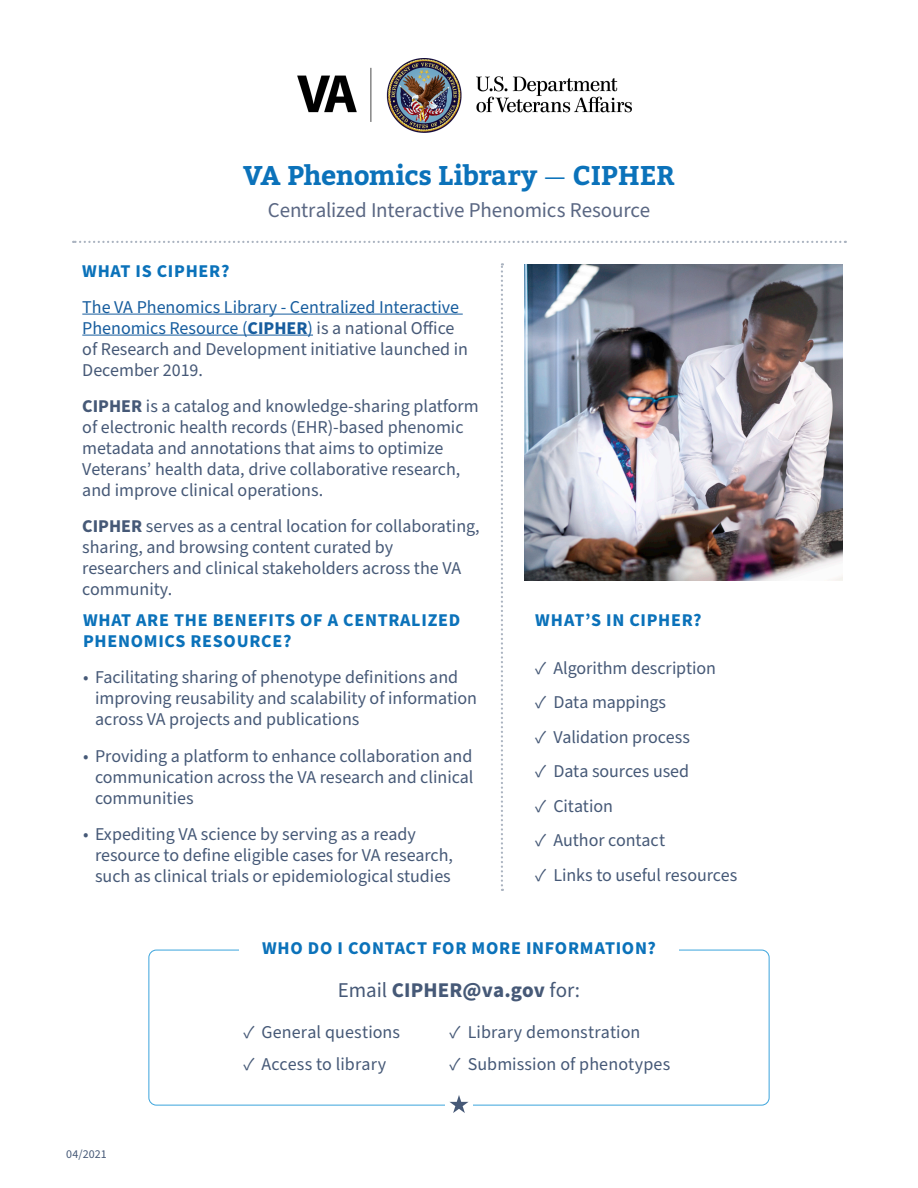
<style>
.page{position:relative;width:918px;height:1188px;background:#fff}
.page>*{position:absolute;margin:0;border:0;box-sizing:border-box;transform-origin:0 0}
.t1{font:700 27px "Bitter";letter-spacing:-.01em;color:#0b72ba}
.t2{font:21px "Source Sans Pro";letter-spacing:-.005em;color:#5a6783}
.What_s_next{font:700 21px "Source Sans Pro";letter-spacing:.005em;color:#465977}
.What_s_next-2{font:18px/21px "Source Sans Pro";color:#465977}
.callout{font:18px "Source Sans Pro";letter-spacing:-.005em;color:#465977}
.t3{font:700 18px/21px "Source Sans Pro";letter-spacing:.04em;color:#0b72ba}
.What_s_next-3{font:12px "Source Sans Pro";letter-spacing:.01em;color:#465977}
.s1{font-family:"Source Sans Pro";font-weight:400}
.s2{color:#175d9e}
.s3{font-weight:700;color:#175d9e}
.s4{font-weight:700}
.s5{font-weight:400}
</style>
<div class="page">
<img style="left:298px;top:58px;width:334px;height:75px">
<hr style="left:82px;top:314px;width:381px;height:1px;background:#175d9e">
<hr style="left:82px;top:335px;width:231px;height:1px;background:#175d9e">
<div style="left:148px;top:950px;width:622px;height:155px;border:1px solid #3ba4dc;border-radius:8px"></div>
<div style="left:239px;top:929px;width:440px;height:52px;background:#fff"></div>
<div style="left:445px;top:1096px;width:28px;height:18px;background:#fff"></div>
<svg style="left:449px;top:1095px;width:20px;height:18px"></svg>
<svg style="left:73px;top:241px;width:773px;height:2px"></svg>
<svg style="left:501px;top:263px;width:2px;height:628px"></svg>
<img style="left:524px;top:264px;width:319px;height:316px">
<p class="t1" style="left:243px;top:158px;width:433px">VA Phenomics Library <span class="s1">—</span> CIPHER</p>
<p class="t2" style="left:268px;top:196px;width:384px">Centralized Interactive Phenomics Resource</p>
<p class="t3" style="left:82px;top:261px;width:149px">WHAT IS CIPHER?</p>
<p class="What_s_next-2" style="left:82px;top:297px;width:387px"><span class="s2">The VA Phenomics Library - Centralized Interactive Phenomics Resource (</span><span class="s3">CIPHER</span><span class="s2">)</span> is a national Office of Research and Development initiative launched in December 2019.</p>
<p class="What_s_next-2" style="left:82px;top:396px;width:398px"><span class="s4">CIPHER</span> is a catalog and knowledge-sharing platform of electronic health records (EHR)-based phenomic metadata and annotations that aims to optimize Veterans’ health data, drive collaborative research, and improve clinical operations.</p>
<p class="What_s_next-2" style="left:82px;top:516px;width:399px"><span class="s4">CIPHER</span> serves as a central location for collaborating, sharing, and browsing content curated by researchers and clinical stakeholders across the VA community.</p>
<p class="t3" style="left:83px;top:610px;width:379px">WHAT ARE THE BENEFITS OF A CENTRALIZED<br>PHENOMICS RESOURCE?</p>
<p class="What_s_next-2" style="left:95px;top:668px;width:383px;text-indent:-12px">• Facilitating sharing of phenotype definitions and improving reusability and scalability of information across VA projects and publications</p>
<p class="What_s_next-2" style="left:95px;top:746px;width:380px;text-align:justify;text-indent:-12px">• Providing a platform to enhance collaboration and communication across the VA research and clinical communities</p>
<p class="What_s_next-2" style="left:95px;top:824px;width:360px;text-indent:-12px">• Expediting VA science by serving as a ready resource to define eligible cases for VA research, such as clinical trials or epidemiological studies</p>
<h2 class="t3" style="left:535px;top:610px;width:168px">WHAT’S IN CIPHER?</h2>
<p class="callout" style="left:535px;top:656px;width:182px">✓ Algorithm description</p>
<p class="callout" style="left:535px;top:690px;width:132px">✓ Data mappings</p>
<p class="callout" style="left:535px;top:725px;width:156px">✓ Validation process</p>
<p class="callout" style="left:535px;top:759px;width:155px">✓ Data sources used</p>
<p class="callout" style="left:535px;top:794px;width:79px">✓ Citation</p>
<p class="callout" style="left:535px;top:828px;width:131px">✓ Author contact</p>
<p class="callout" style="left:535px;top:863px;width:203px">✓ Links to useful resources</p>
<h2 class="t3" style="left:262px;top:938px;width:395px">WHO DO I CONTACT FOR MORE INFORMATION?</h2>
<p class="What_s_next" style="left:338px;top:975px;width:244px"><span class="s5">Email</span> CIPHER@va.gov <span class="s5">for:</span></p>
<p class="What_s_next-3" style="left:66px;top:1146px;width:42px">04/2021</p>
<p class="What_s_next-2" style="left:243px;top:1022px;width:158px">✓ General questions</p>
<p class="What_s_next-2" style="left:243px;top:1054px;width:144px">✓ Access to library</p>
<p class="What_s_next-2" style="left:450px;top:1022px;width:192px">✓ Library demonstration</p>
<p class="What_s_next-2" style="left:450px;top:1054px;width:222px">✓ Submission of phenotypes</p>
</div>
